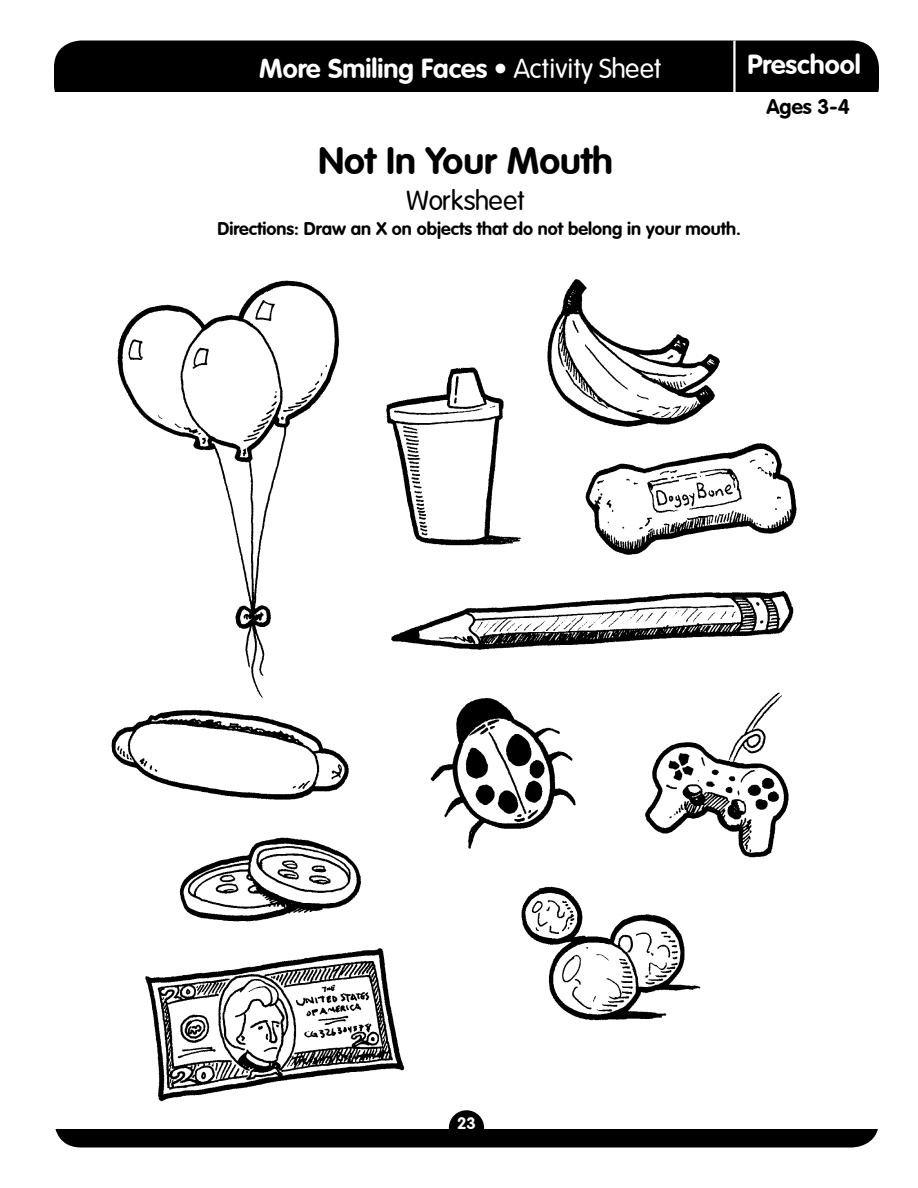
<style>
.page{position:relative;width:918px;height:1188px;background:#fff}
.page>*{position:absolute;margin:0;border:0;box-sizing:border-box;transform-origin:0 0}
.t1{font:700 37.5px "VAG Rounded";color:#000}
.t2{font:700 27px "VAG Rounded";color:#fff}
.t3{font:700 27px "VAG Rounded Light S Si";color:#000}
.t4{font:700 21px "VAG Rounded";color:#000}
.t5{font:700 18px "VAG Rounded";color:#000}
.t6{font:700 16.5px "VAG Rounded";color:#fff}
.s1{font-family:"VAG Rounded Light S Si"}
</style>
<div class="page">
<div style="left:735px;top:40px;width:144px;height:52px;background:#000"></div>
<div style="left:54px;top:40px;width:679px;height:52px;background:#000"></div>
<hr style="left:733px;top:40px;width:3px;height:55px;background:#fff">
<div style="left:54px;top:1130px;width:825px;height:18px;background:#000"></div>
<div style="left:449px;top:1110px;width:35px;height:36px;background:#000;border-radius:50%"></div>
<img style="left:111px;top:279px;width:686px;height:850px">
<h2 class="t2" style="left:259px;top:53px;width:404px">More Smiling Faces • <span class="s1">Activity Sheet</span></h2>
<h2 class="t2" style="left:748px;top:49px;width:115px">Preschool</h2>
<p class="t4" style="left:766px;top:95px;width:85px">Ages 3-4</p>
<h1 class="t1" style="left:318px;top:139px;width:296px">Not In Your Mouth</h1>
<h2 class="t3" style="left:406px;top:185px;width:120px">Worksheet</h2>
<p class="t5" style="left:217px;top:218px;width:525px">Directions: Draw an X on objects that do not belong in your mouth.</p>
<p class="t6" style="left:457px;top:1114px;width:20px">23</p>
</div>
